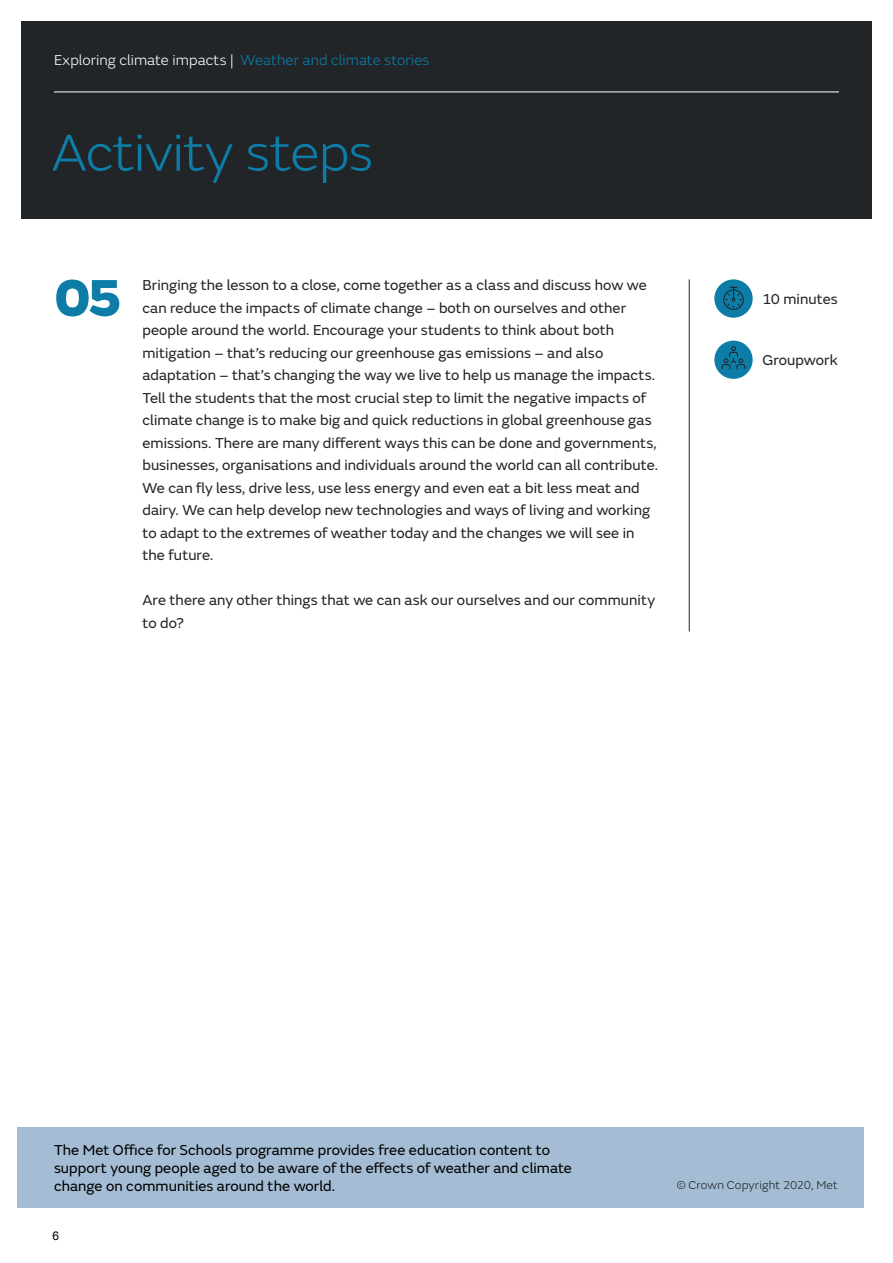
<style>
.page{position:relative;width:893px;height:1263px;background:#fff}
.page>*{position:absolute;margin:0;border:0;box-sizing:border-box;transform-origin:0 0}
.t1{font:300 54px "FS Emeric";letter-spacing:-.005em;color:#0d7da8}
.t2{font:800 54px "FS Emeric";color:#0d7da8}
.t3{font:15px/22.5px "FS Emeric";letter-spacing:.005em;color:#212528}
.t4{font:15px/18px "FS Emeric";letter-spacing:.005em;color:#000}
.t5{font:300 15px "FS Emeric";letter-spacing:.005em;color:#fff}
.t6{font:300 12px "FS Emeric";letter-spacing:.005em;color:#212528}
.t7{font:12px "Arial";color:#000}
.s1{color:#0d7da8}
</style>
<div class="page">
<div style="left:21px;top:21px;width:851px;height:198px;background:#212528"></div>
<hr style="left:54px;top:92px;width:785px;height:1px;background:#fff">
<hr style="left:689px;top:279px;width:1px;height:352px;background:#212528">
<div style="left:17px;top:1127px;width:846px;height:81px;background:#a4bdd4"></div>
<div style="left:714px;top:279px;width:39px;height:39px;background:#0d7da8;border-radius:50%"></div>
<svg style="left:723px;top:287px;width:21px;height:23px"></svg>
<div style="left:714px;top:341px;width:39px;height:38px;background:#0d7da8;border-radius:50%"></div>
<svg style="left:722px;top:346px;width:23px;height:23px"></svg>
<p class="t5" style="left:54px;top:50px;width:377px">Exploring climate impacts | <span class="s1">Weather and climate stories</span></p>
<h1 class="t1" style="left:51px;top:116px;width:324px">Activity steps</h1>
<h1 class="t2" style="left:54px;top:254px;width:71px">05</h1>
<p class="t3" style="left:142px;top:273px;width:517px">Bringing the lesson to a close, come together as a class and discuss how we can reduce the impacts of climate change – both on ourselves and other people around the world. Encourage your students to think about both mitigation – that’s reducing our greenhouse gas emissions – and also adaptation – that’s changing the way we live to help us manage the impacts.<br>Tell the students that the most crucial step to limit the negative impacts of climate change is to make big and quick reductions in global greenhouse gas emissions. There are many different ways this can be done and governments, businesses, organisations and individuals around the world can all contribute.<br>We can fly less, drive less, use less energy and even eat a bit less meat and dairy. We can help develop new technologies and ways of living and working to adapt to the extremes of weather today and the changes we will see in the future.</p>
<p class="t3" style="left:142px;top:588px;width:514px">Are there any other things that we can ask our ourselves and our community to do?</p>
<p class="t3" style="left:762px;top:287px;width:77px">10 minutes</p>
<p class="t3" style="left:762px;top:348px;width:77px">Groupwork</p>
<p class="t4" style="left:54px;top:1140px;width:519px">The Met Office for Schools programme provides free education content to support young people aged to be aware of the effects of weather and climate change on communities around the world.</p>
<p class="t7" style="left:52px;top:1228px;width:8px">6</p>
<p class="t6" style="left:677px;top:1176px;width:163px">© Crown Copyright 2020, Met</p>
</div>
